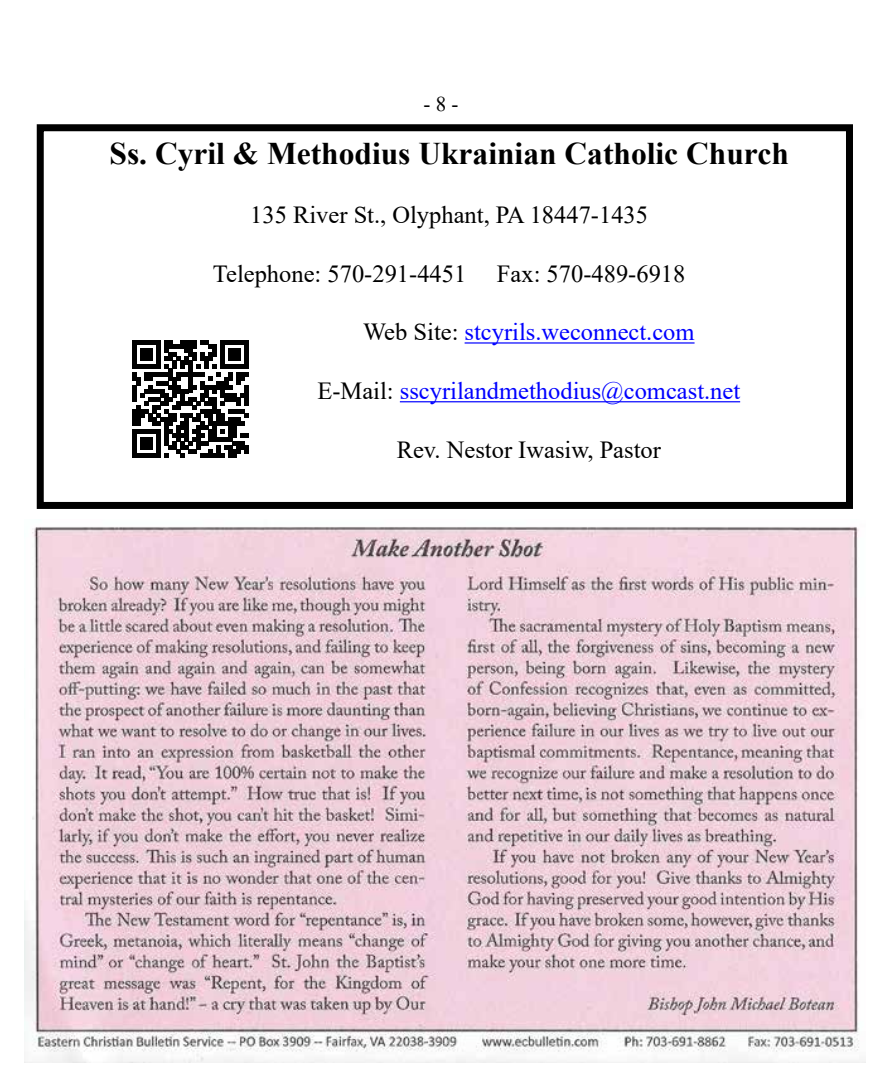
<style>
.page{position:relative;width:882px;height:1071px;background:#fff}
.page>*{position:absolute;margin:0;border:0;box-sizing:border-box;transform-origin:0 0}
.t1{font:700 31.5px "Times New Roman";color:#000}
.t2{font:24.5px "Times New Roman";color:#000}
.t3{font:24.5px "Times New Roman";color:#00f}
.t4{font:21px "Times New Roman";color:#000}
.s1{color:#000}
</style>
<div class="page">
<div style="left:37px;top:124px;width:816px;height:385px;border:7px solid #000"></div>
<hr style="left:465px;top:342px;width:230px;height:2px;background:#00f">
<hr style="left:400px;top:401px;width:340px;height:1px;background:#00f">
<svg style="left:132px;top:341px;width:117px;height:116px"></svg>
<img style="left:24px;top:527px;width:841px;height:536px">
<p class="t4" style="left:424px;top:89px;width:36px">- 8 -</p>
<p class="t1" style="left:110px;top:131px;width:681px">Ss. Cyril &amp; Methodius Ukrainian Catholic Church</p>
<p class="t2" style="left:250px;top:197px;width:399px">135 River St., Olyphant, PA 18447-1435</p>
<p class="t2" style="left:213px;top:256px;width:474px">Telephone: 570-291-4451 Fax: 570-489-6918</p>
<p class="t3" style="left:363px;top:315px;width:333px"><span class="s1">Web Site:</span> stcyrils.weconnect.com</p>
<p class="t3" style="left:318px;top:374px;width:424px"><span class="s1">E-Mail:</span> sscyrilandmethodius@comcast.net</p>
<p class="t2" style="left:397px;top:432px;width:266px">Rev. Nestor Iwasiw, Pastor</p>
</div>
